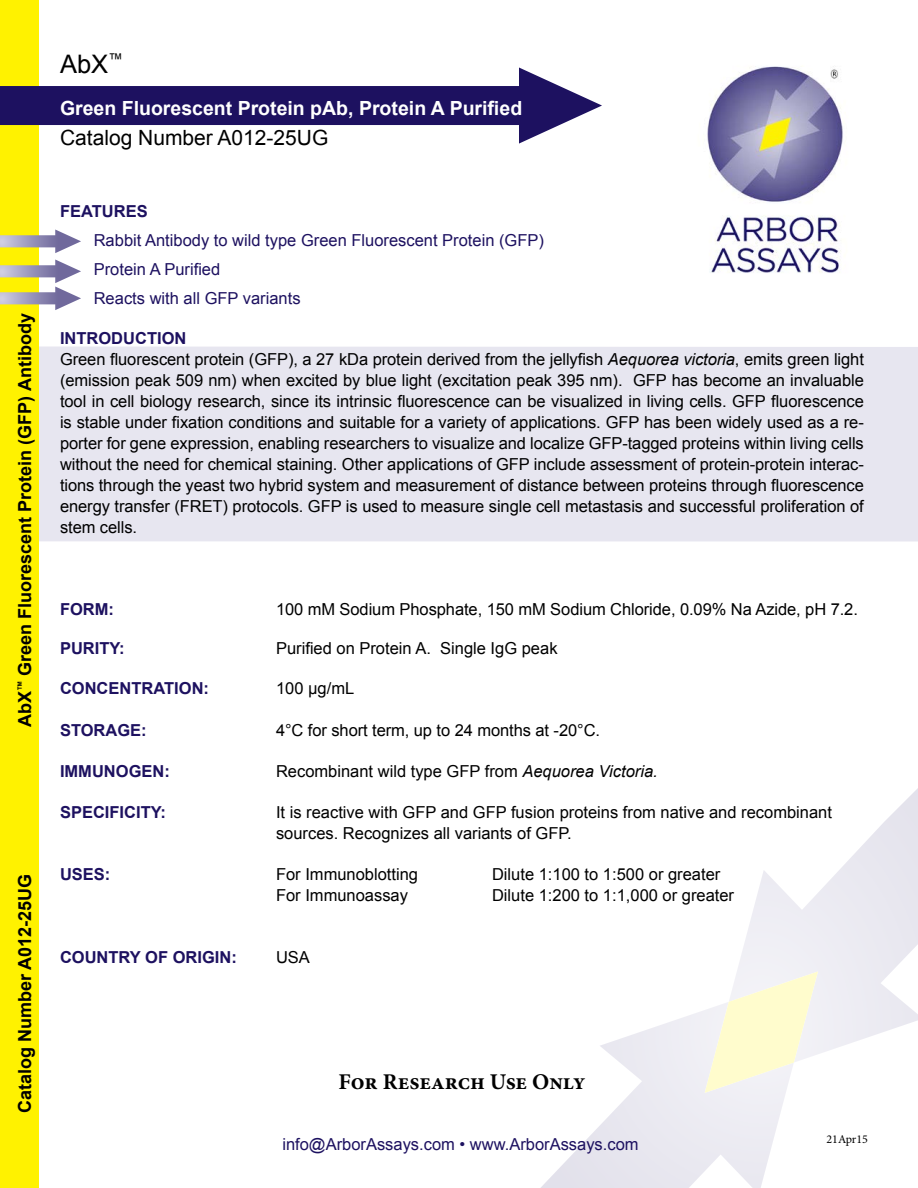
<style>
.page{position:relative;width:918px;height:1188px;background:#fff}
.page>*{position:absolute;margin:0;border:0;box-sizing:border-box;transform-origin:0 0}
.t1{font:25.5px "Arial";color:#000}
.t2{font:700 22.5px "Minion Pro";color:#000}
.t3{font:21px "Arial";color:#000}
.t4{font:700 19.5px "Arial";color:#fff}
.t5{font:700 18px "Arial";color:#000}
.t6{font:16.5px/21px "Arial";letter-spacing:-.005em;color:#000}
.t7{font:16.5px/28.8px "Arial";color:#1d1160}
.t8{font:700 16.5px "Arial";color:#1d1160}
.t9{font:12px "Minion Pro";color:#000}
.s1{font-weight:700;color:#1d1160}
.s2{font-style:italic}
</style>
<div class="page">
<svg style="left:541px;top:1010px;width:245px;height:178px"></svg>
<svg style="left:737px;top:788px;width:181px;height:266px"></svg>
<svg style="left:705px;top:971px;width:113px;height:122px"></svg>
<div style="left:38px;top:347px;width:880px;height:195px;background:#e7e6f0"></div>
<div style="left:0;top:0;width:38px;height:1188px;background:#fff200"></div>
<svg style="left:0;top:68px;width:602px;height:76px;fill:#231760"></svg>
<svg style="left:0;top:230px;width:81px;height:23px"></svg>
<svg style="left:0;top:260px;width:81px;height:50px"></svg>
<img style="left:707px;top:66px;width:136px;height:207px">
<p class="t5" style="left:13px;top:727px;width:415px;rotate:-90deg">AbX<sup>™</sup> Green Fluorescent Protein (GFP) Antibody</p>
<p class="t5" style="left:13px;top:1113px;width:241px;rotate:-90deg">Catalog Number A012-25UG</p>
<h1 class="t1" style="left:60px;top:47px;width:65px">AbX<sup>™</sup></h1>
<p class="t4" style="left:60px;top:95px;width:464px">Green Fluorescent Protein pAb, Protein A Purified</p>
<p class="t3" style="left:60px;top:123px;width:270px">Catalog Number A012-25UG</p>
<p class="t8" style="left:60px;top:201px;width:89px">FEATURES</p>
<p class="t7" style="left:94px;top:226px;width:452px">Rabbit Antibody to wild type Green Fluorescent Protein (GFP)<br>Protein A Purified<br>Reacts with all GFP variants</p>
<p class="t6" style="left:60px;top:328px;width:805px"><span class="s1">INTRODUCTION<br></span>Green fluorescent protein (GFP), a 27 kDa protein derived from the jellyfish <span class="s2">Aequorea victoria</span>, emits green light (emission peak 509 nm) when excited by blue light (excitation peak 395 nm). GFP has become an invaluable tool in cell biology research, since its intrinsic fluorescence can be visualized in living cells. GFP fluorescence is stable under fixation conditions and suitable for a variety of applications. GFP has been widely used as a re&shy;porter for gene expression, enabling researchers to visualize and localize GFP-tagged proteins within living cells without the need for chemical staining. Other applications of GFP include assessment of protein-protein interac&shy;tions through the yeast two hybrid system and measurement of distance between proteins through fluorescence energy transfer (FRET) protocols. GFP is used to measure single cell metastasis and successful proliferation of stem cells.</p>
<p class="t8" style="left:60px;top:598px;width:56px">FORM:</p>
<p class="t6" style="left:276px;top:598px;width:583px">100 mM Sodium Phosphate, 150 mM Sodium Chloride, 0.09% Na Azide, pH 7.2.</p>
<p class="t8" style="left:60px;top:637px;width:66px">PURITY:</p>
<p class="t6" style="left:276px;top:638px;width:283px">Purified on Protein A. Single IgG peak</p>
<p class="t8" style="left:60px;top:677px;width:151px">CONCENTRATION:</p>
<p class="t6" style="left:276px;top:678px;width:80px">100 µg/mL</p>
<p class="t8" style="left:60px;top:719px;width:88px">STORAGE:</p>
<p class="t6" style="left:276px;top:720px;width:326px">4°C for short term, up to 24 months at -20°C.</p>
<p class="t8" style="left:60px;top:760px;width:111px">IMMUNOGEN:</p>
<p class="t6" style="left:276px;top:760px;width:383px">Recombinant wild type GFP from <span class="s2">Aequorea Victoria.</span></p>
<p class="t8" style="left:60px;top:801px;width:108px">SPECIFICITY:</p>
<p class="t6" style="left:276px;top:802px;width:558px">It is reactive with GFP and GFP fusion proteins from native and recombinant sources. Recognizes all variants of GFP.</p>
<p class="t8" style="left:60px;top:863px;width:52px">USES:</p>
<p class="t6" style="left:276px;top:864px;width:144px">For Immunoblotting</p>
<p class="t6" style="left:492px;top:864px;width:230px">Dilute 1:100 to 1:500 or greater</p>
<p class="t6" style="left:276px;top:885px;width:134px">For Immunoassay</p>
<p class="t6" style="left:492px;top:885px;width:244px">Dilute 1:200 to 1:1,000 or greater</p>
<p class="t8" style="left:60px;top:946px;width:178px">COUNTRY OF ORIGIN:</p>
<p class="t6" style="left:276px;top:947px;width:35px">USA</p>
<h2 class="t2" style="left:338px;top:1066px;width:249px">For Research Use Only</h2>
<p class="t7" style="left:282px;top:1130px;width:358px">info@ArborAssays.com • www.ArborAssays.com</p>
<p class="t9" style="left:826px;top:1131px;width:43px">21Apr15</p>
</div>
